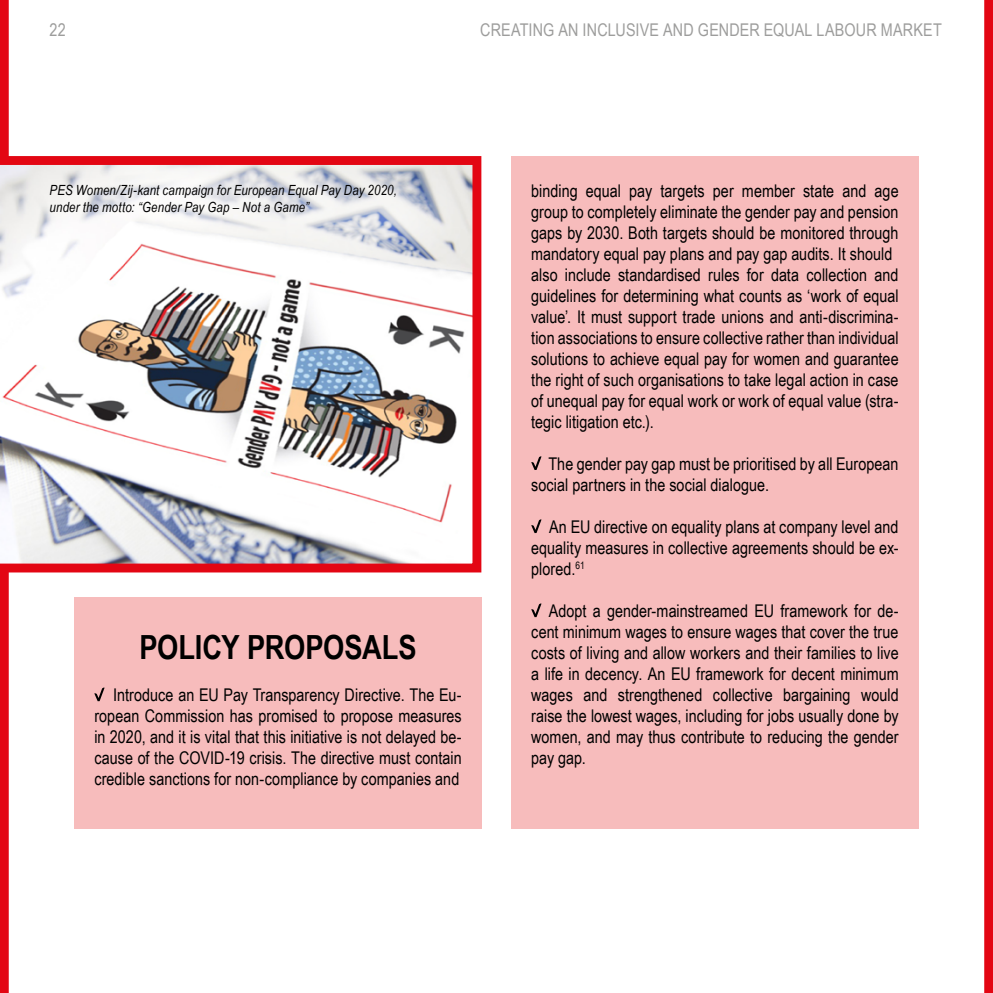
<style>
.page{position:relative;width:993px;height:993px;background:#fff}
.page>*{position:absolute;margin:0;border:0;box-sizing:border-box;transform-origin:0 0}
.t1{font:700 33.25px "Arial Narrow";letter-spacing:-.01em;color:#000}
.t2{font:17.5px/21px "Arial Narrow";letter-spacing:.005em;color:#000;text-align:justify}
.t3{font:17.5px "Arial Narrow";letter-spacing:.01em;color:#9d9d9c}
.t4{font:italic 14px/16.8px "Arial Narrow";letter-spacing:.01em;color:#000}
</style>
<div class="page">
<div style="left:983px;top:0;width:9px;height:992px;background:#e30613"></div>
<div style="left:0;top:0;width:9px;height:992px;background:#e30613"></div>
<div style="left:511px;top:156px;width:407px;height:672px;background:#f7bcbc"></div>
<div style="left:74px;top:597px;width:407px;height:231px;background:#f7bcbc"></div>
<svg style="left:94px;top:687px;width:11px;height:14px"></svg>
<svg style="left:531px;top:456px;width:10px;height:14px"></svg>
<svg style="left:531px;top:519px;width:10px;height:14px"></svg>
<svg style="left:531px;top:603px;width:10px;height:14px"></svg>
<svg style="left:0;top:151px;width:482px;height:425px"></svg>
<p class="t3" style="left:50px;top:17px;width:18px">22</p>
<p class="t3" style="left:480px;top:17px;width:463px">CREATING AN INCLUSIVE AND GENDER EQUAL LABOUR MARKET</p>
<p class="t4" style="left:50px;top:181px;width:349px">PES Women/Zij-kant campaign for European Equal Pay Day 2020, under the motto: “Gender Pay Gap – Not a Game”</p>
<h1 class="t1" style="left:139px;top:622px;width:279px">POLICY PROPOSALS</h1>
<p class="t2" style="left:94px;top:683px;width:369px;text-indent:19px">Introduce an EU Pay Transparency Directive. The Eu&shy;ropean Commission has promised to propose measures in 2020, and it is vital that this initiative is not delayed be&shy;cause of the COVID-19 crisis. The directive must contain credible sanctions for non-compliance by companies and</p>
<p class="t2" style="left:531px;top:179px;width:369px;text-align:left">binding equal pay targets per member state and age group to completely eliminate the gender pay and pension gaps by 2030. Both targets should be monitored through mandatory equal pay plans and pay gap audits. It should also include standardised rules for data collection and guidelines for determining what counts as ‘work of equal value’. It must support trade unions and anti-discrimina&shy;tion associations to ensure collective rather than individual solutions to achieve equal pay for women and guarantee the right of such organisations to take legal action in case of unequal pay for equal work or work of equal value (stra&shy;tegic litigation etc.).</p>
<p class="t2" style="left:531px;top:452px;width:369px;text-indent:17px">The gender pay gap must be prioritised by all European social partners in the social dialogue.</p>
<p class="t2" style="left:531px;top:515px;width:369px;text-indent:18px">An EU directive on equality plans at company level and equality measures in collective agreements should be ex&shy;plored.<sup>61</sup></p>
<p class="t2" style="left:531px;top:599px;width:369px;text-indent:18px">Adopt a gender-mainstreamed EU framework for de&shy;cent minimum wages to ensure wages that cover the true costs of living and allow workers and their families to live a life in decency. An EU framework for decent minimum wages and strengthened collective bargaining would raise the lowest wages, including for jobs usually done by women, and may thus contribute to reducing the gender pay gap.</p>
</div>
